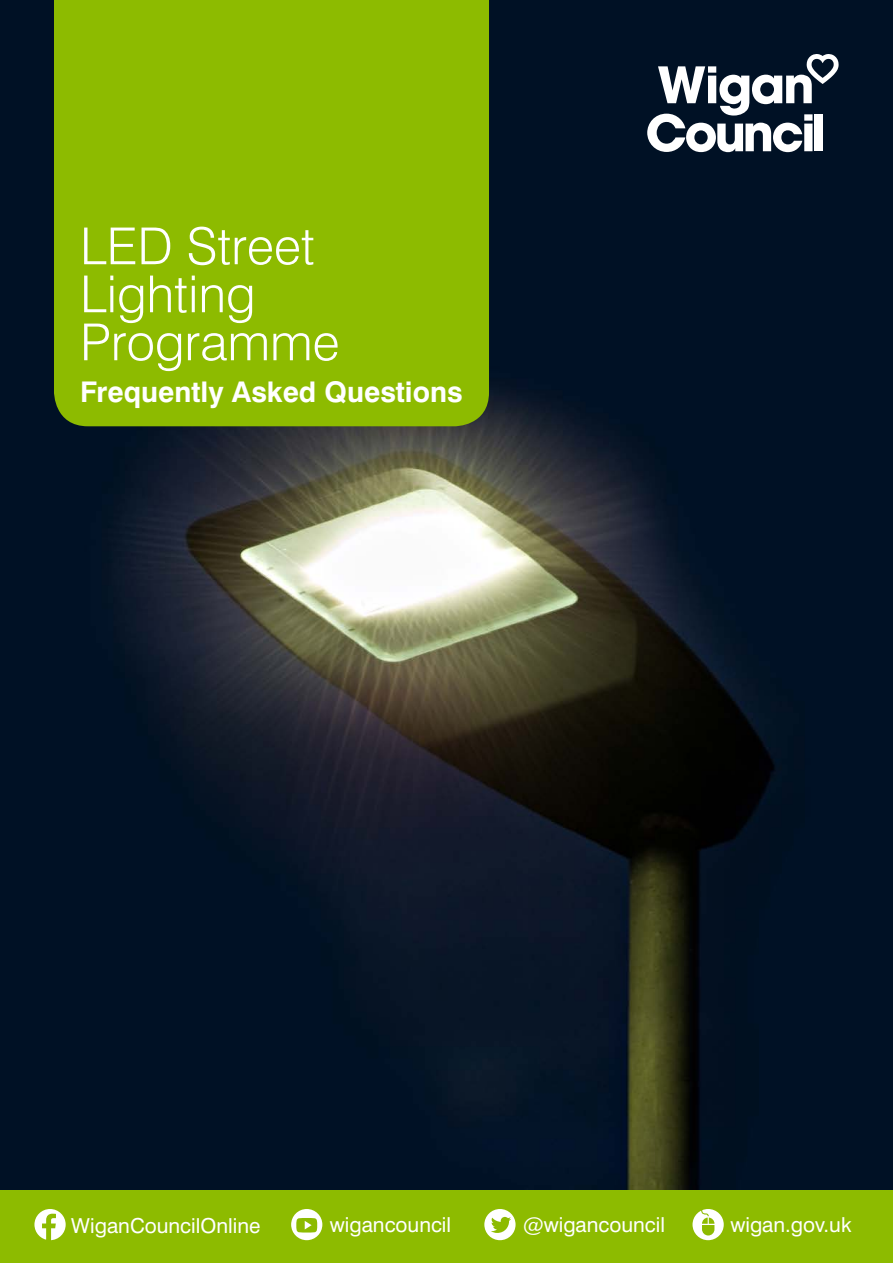
<style>
.page{position:relative;width:893px;height:1263px;background:#fff}
.page>*{position:absolute;margin:0;border:0;box-sizing:border-box;transform-origin:0 0}
.t1{font:300 51px/48px "Swiss 721 BT";color:#fff}
.Title_sub{font:700 28.5px "Swiss 721 BT";color:#fff}
.t2{font:20.7px "Swiss 721 BT";color:#fff}
</style>
<div class="page">
<img style="left:0;top:0;width:893px;height:1191px">
<svg style="left:647px;top:54px;width:192px;height:98px"></svg>
<div style="left:814px;top:114px;width:9px;height:37px;background:#fff"></div>
<div style="left:54px;top:0;width:435px;height:426px;background:#8dbb00"></div>
<div style="left:0;top:1191px;width:893px;height:72px;background:#8dbb00"></div>
<svg style="left:692px;top:1209px;width:32px;height:31px"></svg>
<svg style="left:484px;top:1209px;width:32px;height:31px"></svg>
<svg style="left:34px;top:1209px;width:32px;height:32px"></svg>
<svg style="left:291px;top:1209px;width:31px;height:31px"></svg>
<p class="t1" style="left:80px;top:222px;width:261px">LED Street<br>Lighting<br>Programme</p>
<p class="Title_sub" style="left:80px;top:375px;width:384px">Frequently Asked Questions</p>
<p class="t2" style="left:71px;top:1213px;width:191px">WiganCouncilOnline</p>
<p class="t2" style="left:330px;top:1212px;width:123px">wigancouncil</p>
<p class="t2" style="left:523px;top:1212px;width:144px">@wigancouncil</p>
<p class="t2" style="left:730px;top:1212px;width:123px">wigan.gov.uk</p>
</div>
